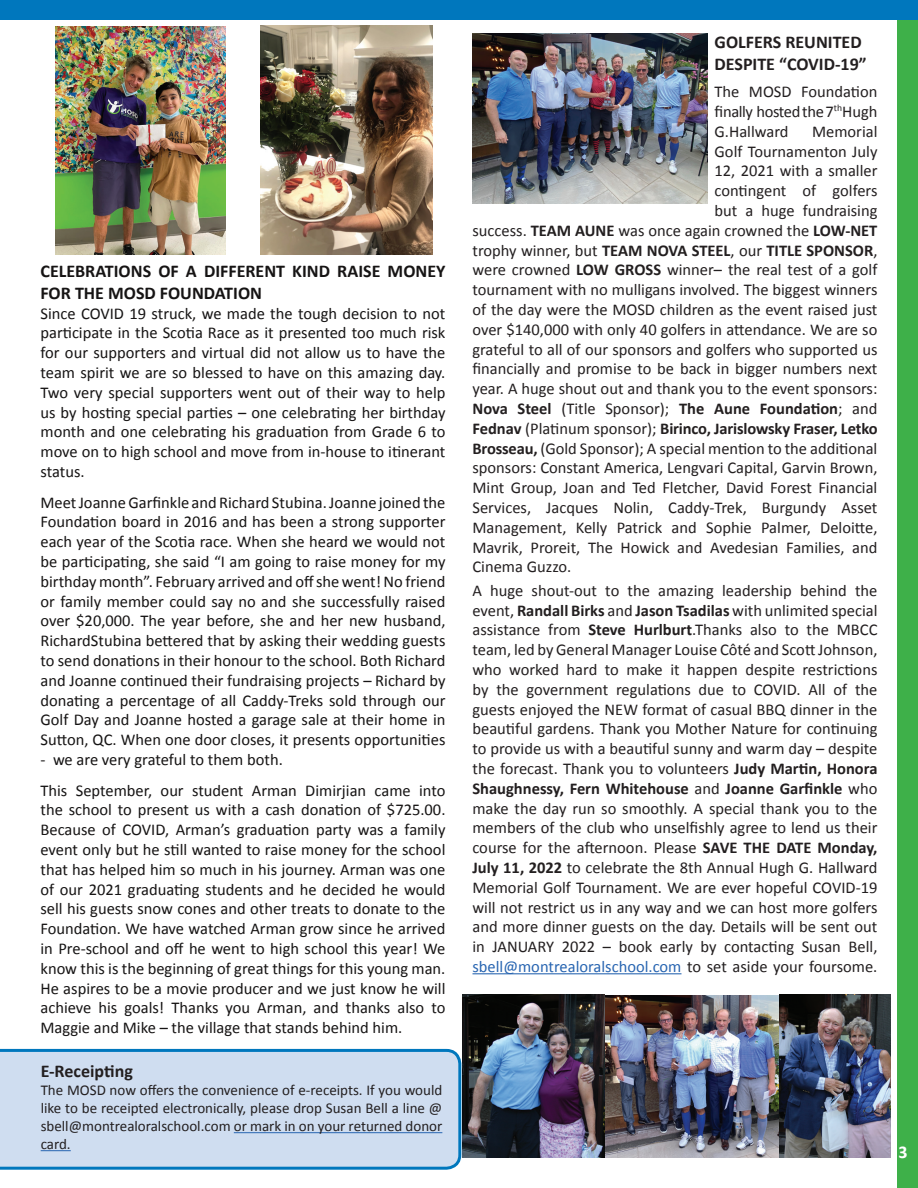
<style>
.page{position:relative;width:918px;height:1188px;background:#fff}
.page>*{position:absolute;margin:0;border:0;box-sizing:border-box;transform-origin:0 0}
.t1{font:700 18px/21.6px "Calibri";color:#161414}
.t2{font:700 18px/21.6px "Calibri";color:#231f20}
.t3{font:700 18px "Calibri";color:#fff}
.t4{font:16.5px/19.8px "Calibri";color:#231f20;text-align:justify}
.t5{font:16.5px/19.8px "Calibri";color:#161414;text-align:justify}
.t6{font:700 16.5px "Calibri";letter-spacing:-.01em;color:#231f20}
.t7{font:15px/18px "Calibri";color:#231f20;text-align:justify}
.s1{font-weight:700}
.s2{font-weight:400}
.s3{color:#2865b1}
</style>
<div class="page">
<img style="left:55px;top:27px;width:171px;height:227px">
<img style="left:260px;top:25px;width:172px;height:230px">
<div style="left:898px;top:0;width:20px;height:1188px;background:#3eb049"></div>
<div style="left:0;top:0;width:918px;height:20px;background:#0077bd"></div>
<hr style="left:472px;top:973px;width:209px;height:1px;background:#2865b1">
<img style="left:473px;top:33px;width:235px;height:171px">
<img style="left:604px;top:995px;width:175px;height:162px">
<img style="left:462px;top:995px;width:142px;height:162px">
<img style="left:779px;top:995px;width:112px;height:163px">
<div style="left:0;top:1049px;width:461px;height:121px;background:#cfddf0"></div>
<hr style="left:234px;top:1132px;width:208px;height:1px;background:#2865b1">
<hr style="left:41px;top:1150px;width:30px;height:1px;background:#2865b1">
<p class="t1" style="left:40px;top:260px;width:407px">CELEBRATIONS OF A DIFFERENT KIND RAISE MONEY<br>FOR THE MOSD FOUNDATION</p>
<p class="t5" style="left:40px;top:302px;width:407px">Since COVID 19 struck, we made the tough decision to not participate in the Scotia Race as it presented too much risk for our supporters and virtual did not allow us to have the team spirit we are so blessed to have on this amazing day.<br>Two very special supporters went out of their way to help us by hosting special parties – one celebrating her birthday month and one celebrating his graduation from Grade 6 to move on to high school and move from in-house to itinerant status.</p>
<p class="t5" style="left:40px;top:491px;width:407px">Meet Joanne Garfinkle and Richard Stubina. Joanne joined the Foundation board in 2016 and has been a strong supporter each year of the Scotia race. When she heard we would not be participating, she said “I am going to raise money for my birthday month”. February arrived and off she went! No friend or family member could say no and she successfully raised over $20,000. The year before, she and her new husband, RichardStubina bettered that by asking their wedding guests to send donations in their honour to the school. Both Richard and Joanne continued their fundraising projects – Richard by donating a percentage of all Caddy-Treks sold through our Golf Day and Joanne hosted a garage sale at their home in Sutton, QC. When one door closes, it presents opportunities</p>
<p class="t5" style="left:40px;top:743px;width:406px;line-height:30.6px">- we are very grateful to them both.<br>This September, our student Arman Dimirjian came into</p>
<p class="t5" style="left:40px;top:799px;width:407px">the school to present us with a cash donation of $725.00.<br>Because of COVID, Arman’s graduation party was a family event only but he still wanted to raise money for the school that has helped him so much in his journey. Arman was one of our 2021 graduating students and he decided he would sell his guests snow cones and other treats to donate to the Foundation. We have watched Arman grow since he arrived in Pre-school and off he went to high school this year! We know this is the beginning of great things for this young man.<br>He aspires to be a movie producer and we just know he will achieve his goals! Thanks you Arman, and thanks also to Maggie and Mike – the village that stands behind him.</p>
<p class="t2" style="left:41px;top:1059px;width:94px">E-Receipting</p>
<p class="t7" style="left:41px;top:1080px;width:403px">The MOSD now offers the convenience of e-receipts. If you would like to be receipted electronically, please drop Susan Bell a line @ sbell@montrealoralschool.com or mark in on your returned donor card.</p>
<p class="t2" style="left:715px;top:31px;width:154px">GOLFERS REUNITED<br>DESPITE “COVID-19”</p>
<p class="t4" style="left:715px;top:81px;width:164px">The MOSD Foundation finally hosted the 7<sup>th</sup>Hugh G.Hallward</p>
<p class="t4" style="left:812px;top:121px;width:67px">Memorial</p>
<p class="t4" style="left:715px;top:140px;width:164px">Golf Tournamenton July</p>
<p class="t4" style="left:715px;top:160px;width:164px">12, 2021 with a smaller</p>
<p class="t4" style="left:715px;top:180px;width:164px">contingent of golfers</p>
<p class="t4" style="left:715px;top:200px;width:164px">but a huge fundraising</p>
<p class="t4" style="left:472px;top:220px;width:406px">success. <span class="s1">TEAM AUNE</span> was once again crowned the <span class="s1">LOW-NET</span></p>
<p class="t6" style="left:472px;top:240px;width:407px"><span class="s2">trophy winner, but</span> TEAM NOVA STEEL<span class="s2">, our</span> TITLE SPONSOR<span class="s2">,</span></p>
<p class="t4" style="left:472px;top:259px;width:406px">were crowned <span class="s1">LOW GROSS</span> winner– the real test of a golf</p>
<p class="t4" style="left:472px;top:279px;width:406px">tournament with no mulligans involved. The biggest winners</p>
<p class="t4" style="left:472px;top:299px;width:406px">of the day were the MOSD children as the event raised just</p>
<p class="t4" style="left:472px;top:319px;width:406px">over $140,000 with only 40 golfers in attendance. We are so</p>
<p class="t4" style="left:472px;top:338px;width:406px">grateful to all of our sponsors and golfers who supported us</p>
<p class="t4" style="left:472px;top:358px;width:407px">financially and promise to be back in bigger numbers next</p>
<p class="t4" style="left:472px;top:378px;width:406px">year. A huge shout out and thank you to the event sponsors:</p>
<p class="t6" style="left:472px;top:398px;width:406px">Nova Steel <span class="s2">(Title Sponsor);</span> The Aune Foundation<span class="s2">; and</span></p>
<p class="t6" style="left:472px;top:418px;width:407px">Fednav <span class="s2">(Platinum sponsor);</span> Birinco, Jarislowsky Fraser, Letko</p>
<p class="t4" style="left:472px;top:437px;width:406px"><span class="s1">Brosseau,</span> (Gold Sponsor); A special mention to the additional</p>
<p class="t4" style="left:472px;top:457px;width:407px">sponsors: Constant America, Lengvari Capital, Garvin Brown,</p>
<p class="t4" style="left:472px;top:477px;width:406px">Mint Group, Joan and Ted Fletcher, David Forest Financial</p>
<p class="t4" style="left:472px;top:497px;width:407px">Services, Jacques Nolin, Caddy-Trek, Burgundy Asset</p>
<p class="t4" style="left:472px;top:517px;width:407px">Management, Kelly Patrick and Sophie Palmer, Deloitte,</p>
<p class="t4" style="left:472px;top:536px;width:406px">Mavrik, Proreit, The Howick and Avedesian Families, and</p>
<p class="t4" style="left:472px;top:556px;width:100px">Cinema Guzzo.</p>
<p class="t4" style="left:472px;top:580px;width:407px">A huge shout-out to the amazing leadership behind the event, <span class="s1">Randall Birks</span> and <span class="s1">Jason Tsadilas</span> with unlimited special assistance from <span class="s1">Steve Hurlburt</span>.Thanks also to the MBCC team, led by General Manager Louise Côté and Scott Johnson, who worked hard to make it happen despite restrictions by the government regulations due to COVID. All of the guests enjoyed the NEW format of casual BBQ dinner in the beautiful gardens. Thank you Mother Nature for continuing to provide us with a beautiful sunny and warm day – despite the forecast. Thank you to volunteers <span class="s1">Judy Martin, Honora Shaughnessy, Fern Whitehouse</span> and <span class="s1">Joanne Garfinkle</span> who make the day run so smoothly. A special thank you to the members of the club who unselfishly agree to lend us their course for the afternoon. Please <span class="s1">SAVE THE DATE Monday, July 11, 2022</span> to celebrate the 8th Annual Hugh G. Hallward Memorial Golf Tournament. We are ever hopeful COVID-19 will not restrict us in any way and we can host more golfers and more dinner guests on the day. Details will be sent out in JANUARY 2022 – book early by contacting Susan Bell, <span class="s3">sbell@montrealoralschool.com</span> to set aside your foursome.</p>
<p class="t3" style="left:898px;top:1141px;width:11px">3</p>
</div>
